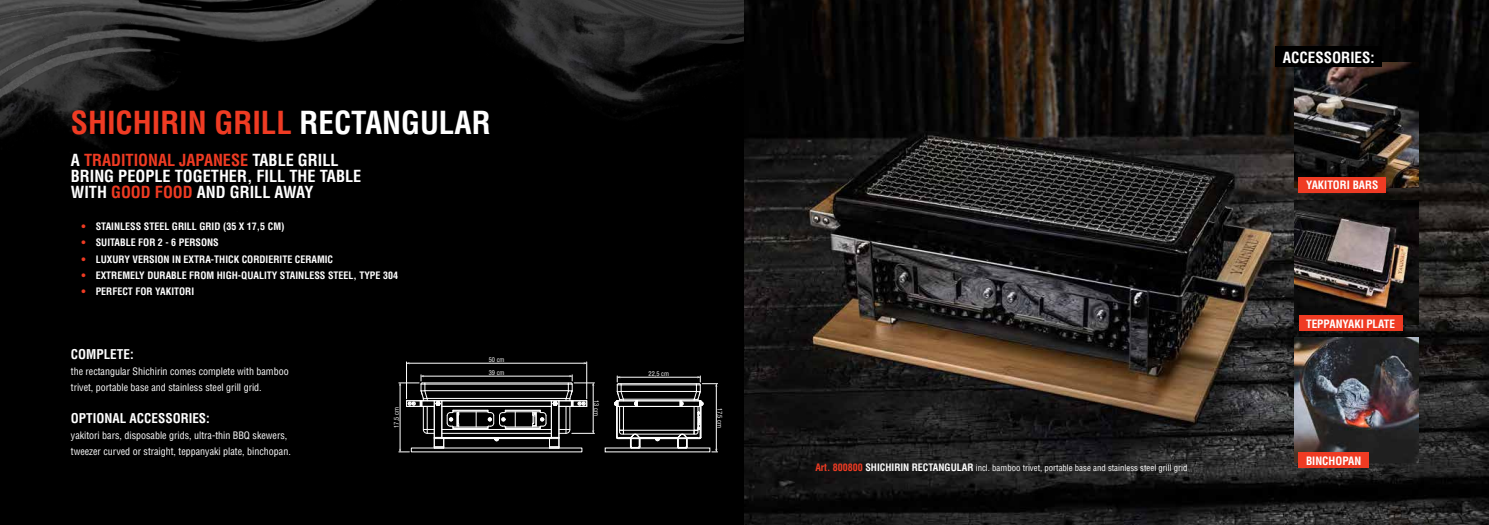
<style>
.page{position:relative;width:1489px;height:525px;background:#fff}
.page>*{position:absolute;margin:0;border:0;box-sizing:border-box;transform-origin:0 0}
.t1{font:700 condensed 31px "Helvetica LT Std";color:#ef3b23}
.t2{font:700 condensed 16.25px/16px "Helvetica LT Std";color:#fff}
.t3{font:700 condensed 15px "Helvetica LT Std";color:#fff}
.t4{font:700 condensed 13.12px "Helvetica LT Std";color:#fff}
.t5{font:700 condensed 11.25px "Helvetica LT Std";color:#fff}
.t6{font:condensed 10px/16px "Helvetica LT Std";color:#fff}
.t7{font:700 condensed 10px "Helvetica LT Std";color:#fff}
.t8{font:condensed 8.75px "Helvetica LT Std";color:#fff}
.t9{font:condensed 6.38px "Helvetica LT Std";color:#fff}
.s1{color:#fff}
.s2{color:#ef3b23}
.s3{font-weight:700;font-size:10px;color:#ef3b23}
.s4{font-weight:700;font-size:10px}
</style>
<div class="page">
<div style="left:0;top:0;width:1488px;height:524px;background:#000"></div>
<img style="left:552px;top:65px;width:168px;height:48px">
<img style="left:494px;top:0;width:250px;height:65px">
<img style="left:0;top:0;width:376px;height:147px">
<img style="left:744px;top:0;width:744px;height:524px">
<img style="left:1293px;top:63px;width:124px;height:124px">
<img style="left:1293px;top:200px;width:124px;height:124px">
<img style="left:1293px;top:337px;width:124px;height:125px">
<svg style="left:399px;top:374px;width:195px;height:78px"></svg>
<hr style="left:406px;top:362px;width:1px;height:36px;background:#fff">
<hr style="left:586px;top:362px;width:1px;height:36px;background:#fff">
<hr style="left:407px;top:363px;width:178px;height:1px;background:#fff">
<svg style="left:614px;top:376px;width:103px;height:76px"></svg>
<div style="left:1298px;top:177px;width:87px;height:16px;background:#ef3b23"></div>
<div style="left:1275px;top:47px;width:106px;height:20px;background:#000"></div>
<div style="left:1298px;top:315px;width:104px;height:16px;background:#ef3b23"></div>
<div style="left:1298px;top:452px;width:70px;height:16px;background:#ef3b23"></div>
<h1 class="t1" style="left:71px;top:103px;width:421px">SHICHIRIN GRILL <span class="s1">RECTANGULAR</span></h1>
<h2 class="t2" style="left:71px;top:152px;width:292px">A <span class="s2">TRADITIONAL JAPANESE</span> TABLE GRILL<br>BRING PEOPLE TOGETHER, FILL THE TABLE<br>WITH <span class="s2">GOOD FOOD</span> AND GRILL AWAY</h2>
<p class="t7" style="left:81px;top:220px;width:204px"><span class="s2">•</span> STAINLESS STEEL GRILL GRID (35 X 17,5 CM)</p>
<p class="t7" style="left:81px;top:236px;width:139px"><span class="s2">•</span> SUITABLE FOR 2 - 6 PERSONS</p>
<p class="t7" style="left:81px;top:252px;width:253px"><span class="s2">•</span> LUXURY VERSION IN EXTRA-THICK CORDIERITE CERAMIC</p>
<p class="t7" style="left:81px;top:268px;width:318px"><span class="s2">•</span> EXTREMELY DURABLE FROM HIGH-QUALITY STAINLESS STEEL, TYPE 304</p>
<p class="t7" style="left:81px;top:284px;width:114px"><span class="s2">•</span> PERFECT FOR YAKITORI</p>
<h3 class="t4" style="left:71px;top:345px;width:64px">COMPLETE:</h3>
<p class="t6" style="left:71px;top:363px;width:219px">the rectangular Shichirin comes complete with bamboo trivet, portable base and stainless steel grill grid.</p>
<h3 class="t4" style="left:71px;top:409px;width:140px">OPTIONAL ACCESSORIES:</h3>
<p class="t6" style="left:71px;top:427px;width:221px">yakitori bars, disposable grids, ultra-thin BBQ skewers, tweezer curved or straight, teppanyaki plate, binchopan.</p>
<p class="t9" style="left:488px;top:355px;width:17px">50 cm</p>
<p class="t9" style="left:488px;top:368px;width:17px">39 cm</p>
<p class="t9" style="left:392px;top:427px;width:22px;rotate:-90deg">17,5 cm</p>
<p class="t9" style="left:600px;top:400px;width:17px;rotate:90deg">13 cm</p>
<p class="t9" style="left:648px;top:369px;width:22px">22,5 cm</p>
<p class="t9" style="left:723px;top:407px;width:22px;rotate:90deg">17,5 cm</p>
<p class="t8" style="left:815px;top:462px;width:373px"><span class="s3">Art. 800800</span> <span class="s4">SHICHIRIN RECTANGULAR</span> incl. bamboo trivet, portable base and stainless steel grill grid</p>
<h3 class="t3" style="left:1282px;top:48px;width:93px">ACCESSORIES:</h3>
<p class="t5" style="left:1305px;top:178px;width:74px">YAKITORI BARS</p>
<p class="t5" style="left:1305px;top:316px;width:91px">TEPPANYAKI PLATE</p>
<p class="t5" style="left:1305px;top:453px;width:57px">BINCHOPAN</p>
</div>
